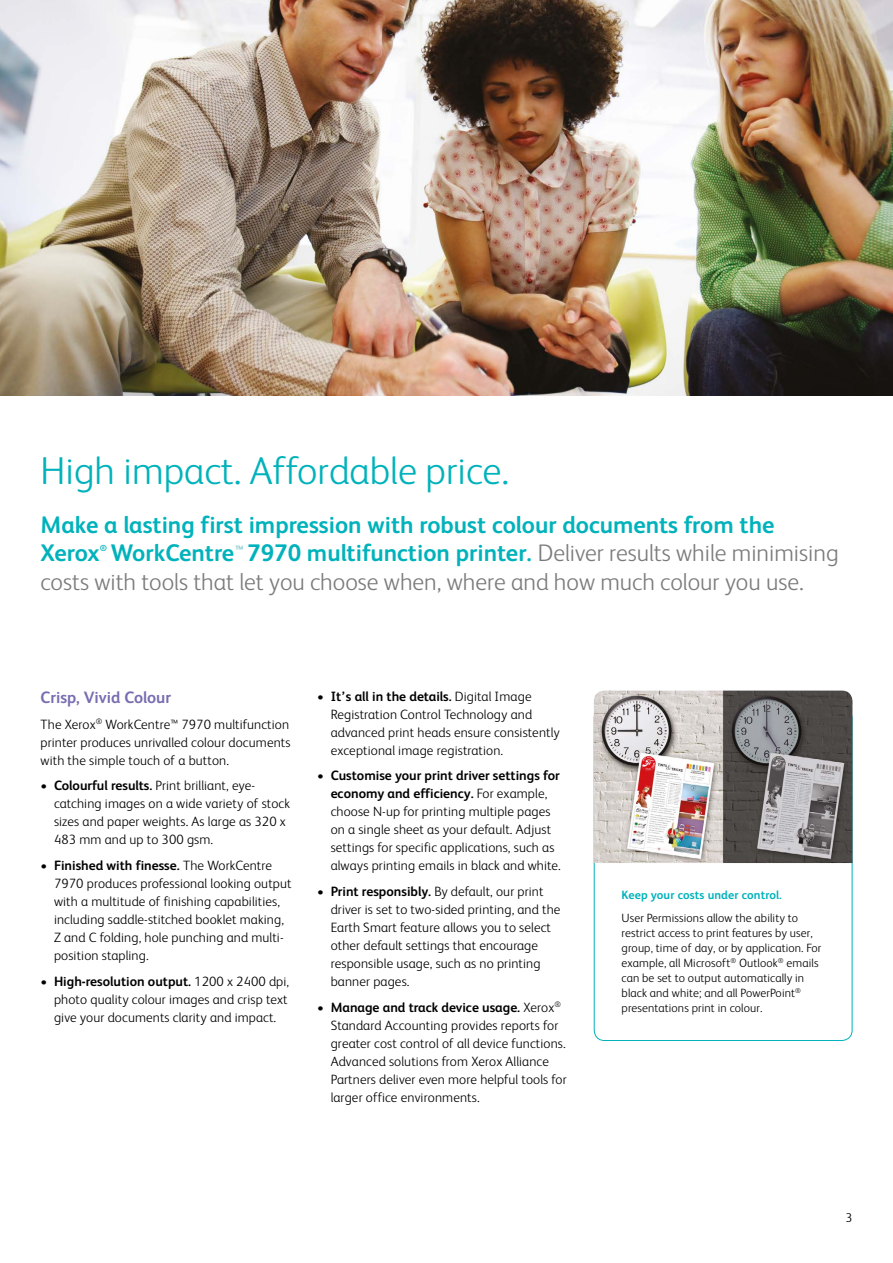
<style>
.page{position:relative;width:893px;height:1263px;background:#fff}
.page>*{position:absolute;margin:0;border:0;box-sizing:border-box;transform-origin:0 0}
.t1{font:300 39px "Xerox Sans";color:#00b2bb}
.t2{font:300 24px/28.5px "Xerox Sans";color:#7c7b7b}
.t3{font:700 24px/28.5px "Xerox Sans";color:#00b2bb}
.t4{font:700 16.5px "Xerox Sans";color:#776db0}
.t5{font:300 13.5px/18px "Xerox Sans";letter-spacing:.01em;color:#000}
.t6{font:300 12.75px "Xerox Sans";color:#000}
.t7{font:300 12px/15px "Xerox Sans";letter-spacing:.01em;color:#000}
.t8{font:700 12px "Xerox Sans";letter-spacing:.01em;color:#00b2bb}
.t9{font:700 8.7px "Xerox Sans";color:#00b2bb}
.s1{font-weight:700;color:#00b2bb}
.s2{font-weight:700}
</style>
<div class="page">
<img style="left:0;top:0;width:893px;height:395px">
<img style="left:594px;top:691px;width:258px;height:172px">
<svg style="left:9px;top:0;width:637px;height:4px;background:#bcaaa0"></svg>
<h1 class="t1" style="left:40px;top:445px;width:470px">High impact. Affordable price.</h1>
<h2 class="t3" style="left:40px;top:509px;width:735px">Make a lasting first impression with robust colour documents from the<br>Xerox</h2>
<h2 class="t2" style="left:41px;top:538px;width:800px;text-indent:70px"><span class="s1">WorkCentre</span><sup>™</sup> <span class="s1">7970 multifunction printer.</span> Deliver results while minimising costs with tools that let you choose when, where and how much colour you use.</h2>
<p class="t9" style="left:100px;top:542px;width:9px">®</p>
<p class="t4" style="left:40px;top:686px;width:132px">Crisp, Vivid Colour</p>
<p class="t5" style="left:40px;top:715px;width:252px;text-align:justify">The Xerox<sup>®</sup> WorkCentre™ 7970 multifunction printer produces unrivalled colour documents with the simple touch of a button.</p>
<p class="t5" style="left:54px;top:776px;width:238px;text-indent:-14px">• <span class="s2">Colourful results.</span> Print brilliant, eye&shy;catching images on a wide variety of stock sizes and paper weights. As large as 320 x 483 mm and up to 300 gsm.</p>
<p class="t5" style="left:54px;top:856px;width:239px;text-indent:-14px">• <span class="s2">Finished with finesse.</span> The WorkCentre 7970 produces professional looking output with a multitude of finishing capabilities, including saddle-stitched booklet making, Z and C folding, hole punching and multi&shy;position stapling.</p>
<p class="t5" style="left:54px;top:971px;width:237px;text-align:justify;text-indent:-14px">• <span class="s2">High-resolution output.</span> 1200 x 2400 dpi, photo quality colour images and crisp text give your documents clarity and impact.</p>
<p class="t5" style="left:331px;top:687px;width:231px;text-indent:-14px">• <span class="s2">It’s all in the details.</span> Digital Image Registration Control Technology and advanced print heads ensure consistently exceptional image registration.</p>
<p class="t5" style="left:331px;top:766px;width:232px;text-indent:-14px">• <span class="s2">Customise your print driver settings for economy and efficiency.</span> For example, choose N-up for printing multiple pages on a single sheet as your default. Adjust settings for specific applications, such as always printing emails in black and white.</p>
<p class="t5" style="left:331px;top:882px;width:231px;text-indent:-14px">• <span class="s2">Print responsibly.</span> By default, our print driver is set to two-sided printing, and the Earth Smart feature allows you to select other default settings that encourage responsible usage, such as no printing banner pages.</p>
<p class="t5" style="left:331px;top:997px;width:238px;text-indent:-14px">• <span class="s2">Manage and track device usage.</span> Xerox<sup>® </sup>Standard Accounting provides reports for greater cost control of all device functions.<br>Advanced solutions from Xerox Alliance Partners deliver even more helpful tools for larger office environments.</p>
<p class="t8" style="left:622px;top:887px;width:162px">Keep your costs under control.</p>
<p class="t7" style="left:622px;top:910px;width:201px">User Permissions allow the ability to restrict access to print features by user, group, time of day, or by application. For example, all Microsoft<sup>®</sup> Outlook<sup>®</sup> emails can be set to output automatically in black and white; and all PowerPoint<sup>® </sup>presentations print in colour.</p>
<p class="t6" style="left:846px;top:1210px;width:8px">3</p>
</div>
